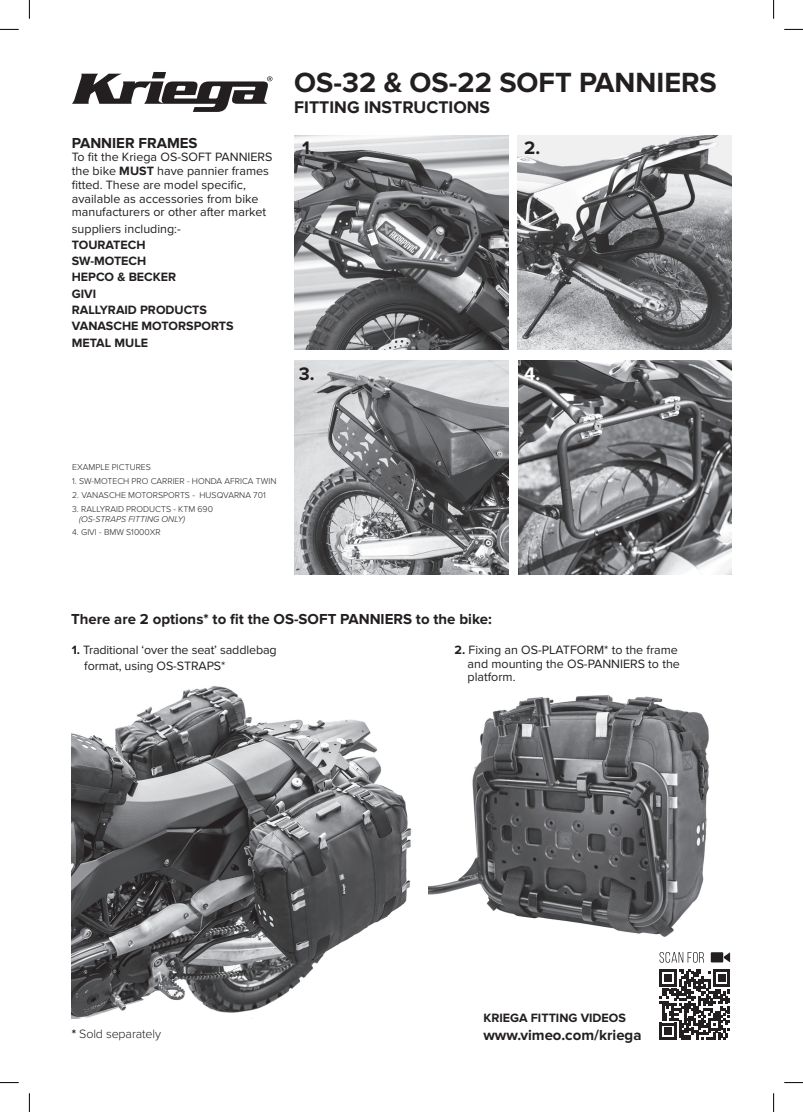
<style>
.page{position:relative;width:803px;height:1112px;background:#fff}
.page>*{position:absolute;margin:0;border:0;box-sizing:border-box;transform-origin:0 0}
.t1{font:700 28.75px "Proxima Nova";color:#231f20}
.t2{font:700 18.75px "Proxima Nova";color:#231f20}
.t3{font:700 18.75px "Proxima Nova";color:#fff}
.t4{font:700 17.5px "Proxima Nova";color:#231f20}
.t5{font:700 15px "Proxima Nova";color:#231f20}
.t6{font:12.5px/13.8px "Proxima Nova";color:#231f20}
.t7{font:700 12.5px/16.2px "Proxima Nova";color:#231f20}
.t8{font:300 12.5px "Proxima Nova";letter-spacing:-.01em;color:#231f20}
.t9{font:300 8.75px "Proxima Nova";color:#231f20}
.t10{font:italic 300 8.75px "Proxima Nova";color:#231f20}
.s1{font-weight:700}
</style>
<div class="page">
<img style="left:428px;top:695px;width:281px;height:242px">
<img style="left:295px;top:361px;width:213px;height:213px">
<img style="left:518px;top:136px;width:213px;height:213px">
<svg style="left:72px;top:72px;width:200px;height:40px"></svg>
<img style="left:71px;top:686px;width:341px;height:331px">
<div style="left:711px;top:951px;width:12px;height:11px;background:#231f20"></div>
<svg style="left:724px;top:952px;width:6px;height:10px"></svg>
<svg style="left:659px;top:952px;width:45px;height:10px"></svg>
<svg style="left:659px;top:969px;width:71px;height:70px"></svg>
<img style="left:295px;top:136px;width:213px;height:213px">
<img style="left:518px;top:361px;width:214px;height:213px">
<svg style="left:0;top:29px;width:19px;height:1px"></svg>
<svg style="left:784px;top:29px;width:19px;height:1px"></svg>
<svg style="left:0;top:1082px;width:19px;height:1px"></svg>
<svg style="left:784px;top:1082px;width:19px;height:1px"></svg>
<svg style="left:29px;top:0;width:1px;height:19px"></svg>
<svg style="left:29px;top:1093px;width:1px;height:18px"></svg>
<svg style="left:773px;top:0;width:1px;height:19px"></svg>
<svg style="left:773px;top:1093px;width:1px;height:18px"></svg>
<p class="t5" style="left:72px;top:134px;width:127px">PANNIER FRAMES</p>
<p class="t6" style="left:72px;top:150px;width:202px">To fit the Kriega OS-SOFT PANNIERS the bike <span class="s1">MUST</span> have pannier frames fitted. These are model specific, available as accessories from bike manufacturers or other after market</p>
<p class="t6" style="left:72px;top:222px;width:111px">suppliers including:-</p>
<p class="t7" style="left:72px;top:237px;width:163px">TOURATECH<br>SW-MOTECH<br>HEPCO &amp; BECKER<br>GIVI<br>RALLYRAID PRODUCTS<br>VANASCHE MOTORSPORTS<br>METAL MULE</p>
<h1 class="t1" style="left:294px;top:66px;width:424px">OS-32 &amp; OS-22 SOFT PANNIERS</h1>
<h3 class="t4" style="left:294px;top:97px;width:197px">FITTING INSTRUCTIONS</h3>
<h2 class="t2" style="left:302px;top:137px;width:14px">1.</h2>
<h2 class="t2" style="left:524px;top:137px;width:18px">2.</h2>
<h2 class="t2" style="left:299px;top:363px;width:17px">3.</h2>
<h2 class="t3" style="left:524px;top:363px;width:17px">4.</h2>
<p class="t9" style="left:72px;top:462px;width:80px">EXAMPLE PICTURES</p>
<p class="t9" style="left:72px;top:476px;width:206px">1. SW-MOTECH PRO CARRIER - HONDA AFRICA TWIN</p>
<p class="t9" style="left:72px;top:490px;width:195px">2. VANASCHE MOTORSPORTS - HUSQVARNA 701</p>
<p class="t9" style="left:72px;top:503px;width:142px">3. RALLYRAID PRODUCTS - KTM 690</p>
<p class="t10" style="left:79px;top:513px;width:108px">(OS-STRAPS FITTING ONLY)</p>
<p class="t9" style="left:72px;top:527px;width:90px">4. GIVI - BMW S1000XR</p>
<p class="t5" style="left:71px;top:610px;width:422px">There are 2 options* to fit the OS-SOFT PANNIERS to the bike:</p>
<p class="t6" style="left:84px;top:641px;width:194px;line-height:16.2px;text-indent:-12px"><span class="s1">1.</span> Traditional ‘over the seat’ saddlebag format, using OS-STRAPS*</p>
<p class="t6" style="left:467px;top:642px;width:214px;text-indent:-13px"><span class="s1">2.</span> Fixing an OS-PLATFORM* to the frame and mounting the OS-PANNIERS to the platform.</p>
<p class="t8" style="left:72px;top:1026px;width:91px"><span class="s1">*</span> Sold separately</p>
<p class="t7" style="left:483px;top:1009px;width:144px">KRIEGA FITTING VIDEOS</p>
<p class="t5" style="left:483px;top:1026px;width:160px">www.vimeo.com/kriega</p>
</div>
